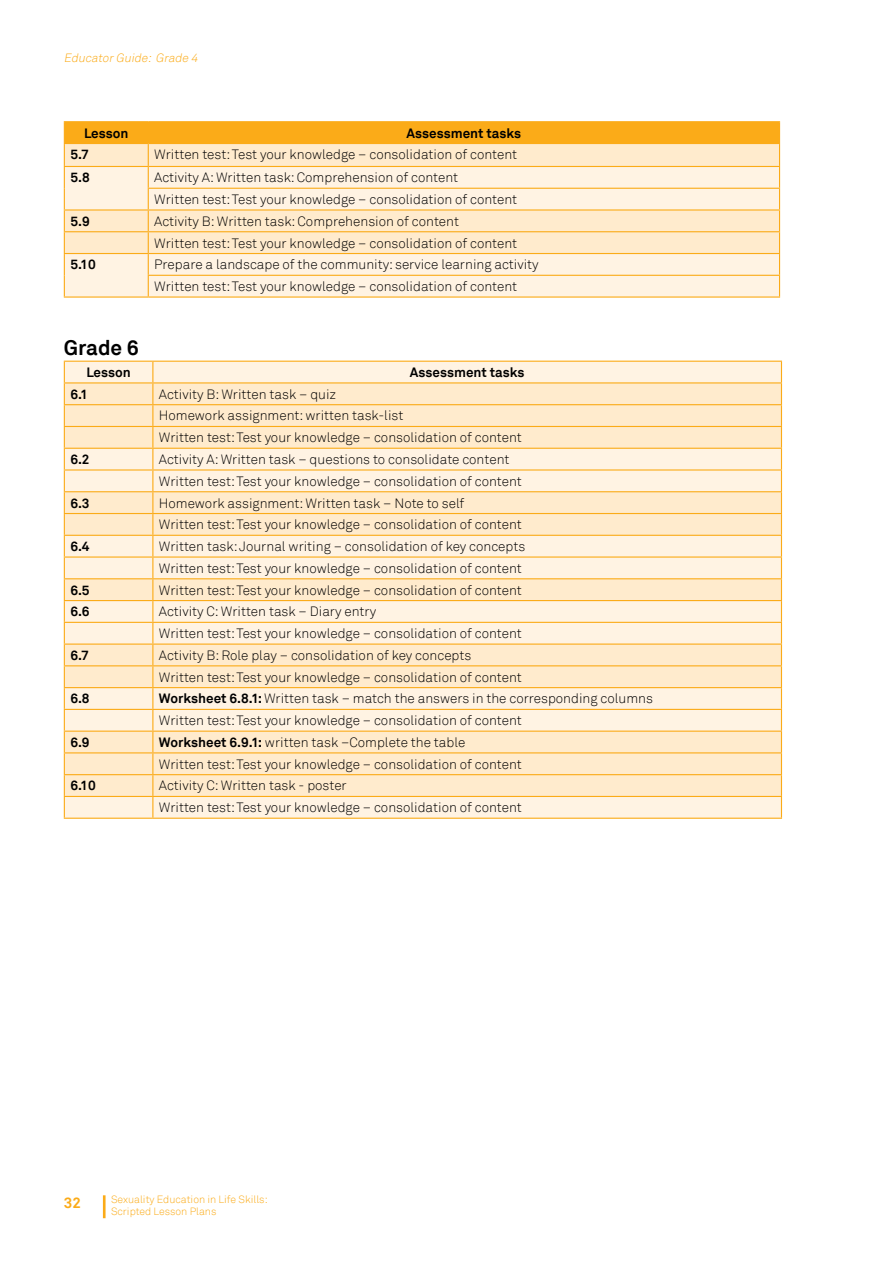
<style>
.page{position:relative;width:893px;height:1263px;background:#fff}
.page>*{position:absolute;margin:0;border:0;box-sizing:border-box;transform-origin:0 0}
.t1{font:700 21px "Akkurat";color:#000}
.t2{font:700 15px "Akkurat";color:#fbab18}
.t3{font:300 13.5px/21.8px "Akkurat";color:#000}
.t4{font:700 13.5px "Akkurat";color:#000}
.t5{font:italic 300 12px "Akkurat";color:#fbab18}
.t6{font:300 10.5px/12.6px "Akkurat";color:#fbab18}
.s1{font-weight:700}
</style>
<div class="page">
<svg style="left:102px;top:1195px;width:4px;height:24px"></svg>
<hr style="left:64px;top:121px;width:84px;height:1px;background:#fbab18">
<hr style="left:148px;top:121px;width:632px;height:1px;background:#fbab18">
<hr style="left:64px;top:296px;width:84px;height:2px;background:#fbab18">
<svg style="left:64px;top:122px;width:716px;height:174px;background:#fee4b8"></svg>
<hr style="left:148px;top:296px;width:632px;height:2px;background:#fbab18">
<svg style="left:64px;top:361px;width:718px;height:457px;background:#feeacc"></svg>
<hr style="left:64px;top:818px;width:89px;height:1px;background:#fbab18">
<hr style="left:153px;top:818px;width:629px;height:1px;background:#fbab18">
<p class="t5" style="left:64px;top:51px;width:138px">EducatorGuide: Grade 4</p>
<p class="t4" style="left:84px;top:124px;width:46px">Lesson</p>
<p class="t4" style="left:407px;top:124px;width:116px">Assessment tasks</p>
<p class="t4" style="left:70px;top:146px;width:20px">5.7</p>
<p class="t3" style="left:154px;top:144px;width:364px">Written test: Test your knowledge – consolidation of content</p>
<p class="t4" style="left:70px;top:169px;width:21px">5.8</p>
<p class="t3" style="left:154px;top:167px;width:364px">Activity A: Written task: Comprehension of content<br>Written test: Test your knowledge – consolidation of content</p>
<p class="t4" style="left:70px;top:212px;width:21px">5.9</p>
<p class="t3" style="left:154px;top:210px;width:364px">Activity B: Written task: Comprehension of content<br>Written test: Test your knowledge – consolidation of content</p>
<p class="t4" style="left:70px;top:256px;width:27px">5.10</p>
<p class="t3" style="left:154px;top:254px;width:386px">Prepare a landscape of the community: service learning activity<br>Written test: Test your knowledge – consolidation of content</p>
<h1 class="t1" style="left:64px;top:334px;width:76px">Grade 6</h1>
<p class="t4" style="left:86px;top:364px;width:46px">Lesson</p>
<p class="t4" style="left:410px;top:364px;width:116px">Assessment tasks</p>
<p class="t4" style="left:70px;top:385px;width:19px">6.1</p>
<p class="t3" style="left:159px;top:383px;width:364px">Activity B: Written task – quiz<br>Homework assignment: written task-list<br>Written test: Test your knowledge – consolidation of content</p>
<p class="t4" style="left:70px;top:451px;width:21px">6.2</p>
<p class="t3" style="left:159px;top:449px;width:364px">Activity A: Written task – questions to consolidate content<br>Written test: Test your knowledge – consolidation of content</p>
<p class="t4" style="left:70px;top:494px;width:21px">6.3</p>
<p class="t3" style="left:159px;top:492px;width:364px">Homework assignment: Written task – Note to self<br>Written test: Test your knowledge – consolidation of content</p>
<p class="t4" style="left:70px;top:538px;width:21px">6.4</p>
<p class="t3" style="left:159px;top:536px;width:368px">Written task: Journal writing – consolidation of key concepts<br>Written test: Test your knowledge – consolidation of content</p>
<p class="t4" style="left:70px;top:581px;width:21px">6.5</p>
<p class="t3" style="left:159px;top:579px;width:364px">Written test: Test your knowledge – consolidation of content</p>
<p class="t4" style="left:70px;top:603px;width:21px">6.6</p>
<p class="t3" style="left:159px;top:601px;width:364px">Activity C: Written task – Diary entry<br>Written test: Test your knowledge – consolidation of content</p>
<p class="t4" style="left:70px;top:647px;width:20px">6.7</p>
<p class="t3" style="left:159px;top:644px;width:364px">Activity B: Role play – consolidation of key concepts<br>Written test: Test your knowledge – consolidation of content</p>
<p class="t4" style="left:70px;top:690px;width:21px">6.8</p>
<p class="t3" style="left:159px;top:688px;width:496px"><span class="s1">Worksheet 6.8.1:</span> Written task – match the answers in the corresponding columns<br>Written test: Test your knowledge – consolidation of content</p>
<p class="t4" style="left:70px;top:734px;width:21px">6.9</p>
<p class="t3" style="left:159px;top:732px;width:364px"><span class="s1">Worksheet 6.9.1:</span> written task –Complete the table<br>Written test: Test your knowledge – consolidation of content</p>
<p class="t4" style="left:70px;top:777px;width:27px">6.10</p>
<p class="t3" style="left:159px;top:775px;width:364px">Activity C: Written task - poster<br>Written test: Test your knowledge – consolidation of content</p>
<p class="t2" style="left:64px;top:1193px;width:19px">32</p>
<p class="t6" style="left:111px;top:1193px;width:158px">Sexuality Education in Life Skills:<br>Scripted Lesson Plans</p>
</div>
